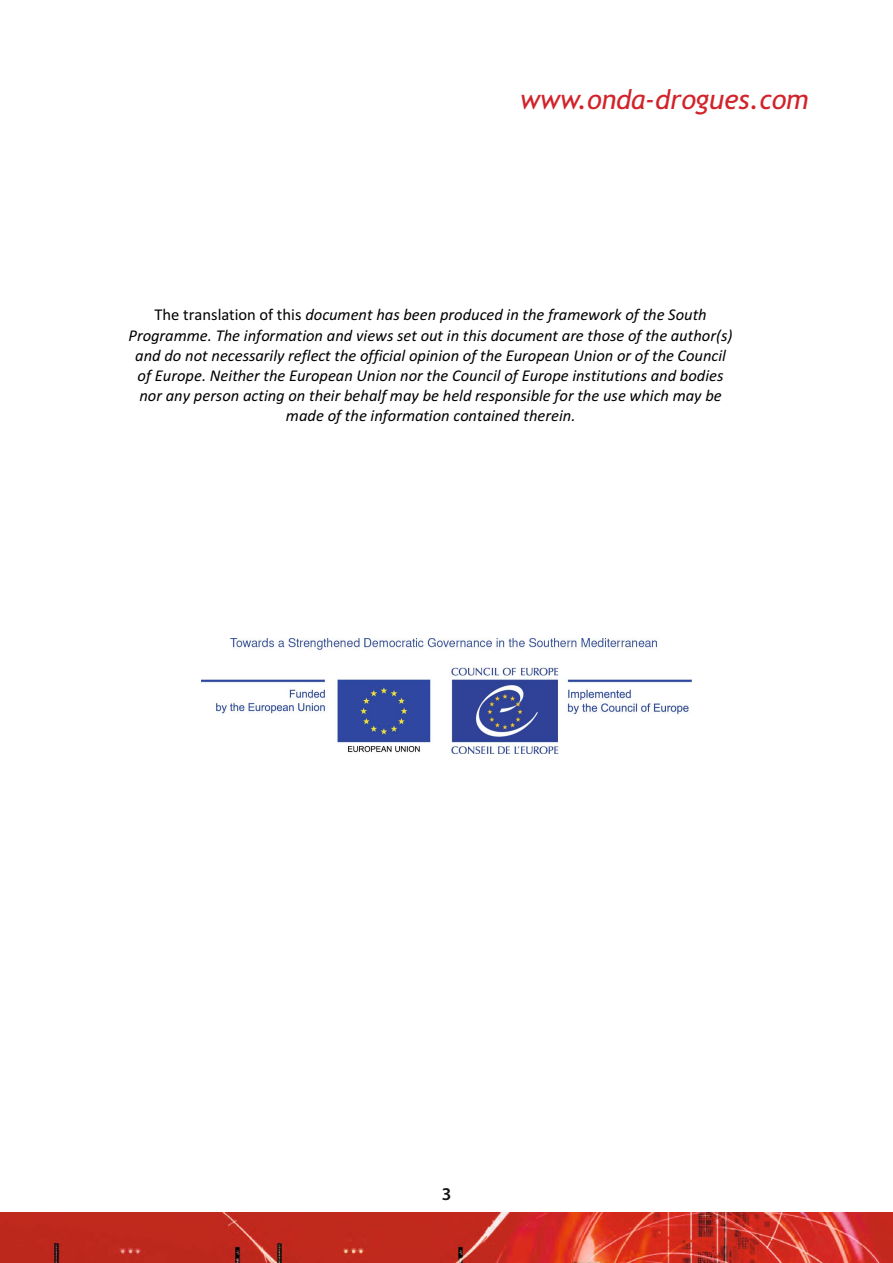
<style>
.page{position:relative;width:893px;height:1263px;background:#fff}
.page>*{position:absolute;margin:0;border:0;box-sizing:border-box;transform-origin:0 0}
.t1{font:27px "Trebuchet MS Italic+T42+DHMERL";color:#d2232a}
.t2{font:600 18px "Myriad Pro";color:#131413}
.t3{font:16.5px/20.1px "Calibri Italic+T42+RAEQNF";color:#000;text-align:center}
.s1{font-family:"Calibri+T42+BGZXBG"}
</style>
<div class="page">
<img style="left:0;top:1212px;width:893px;height:51px">
<img style="left:202px;top:638px;width:489px;height:115px">
<h1 class="t1" style="left:520px;top:90px;width:290px">www.onda-drogues.com</h1>
<p class="t3" style="left:129px;top:306px;width:605px"><span class="s1">The translation of this</span> document has been produced in the framework of the South Programme. The information and views set out in this document are those of the author(s) and do not necessarily reflect the official opinion of the European Union or of the Council of Europe. Neither the European Union nor the Council of Europe institutions and bodies nor any person acting on their behalf may be held responsible for the use which may be made of the information contained therein.</p>
<p class="t2" style="left:442px;top:1183px;width:11px">3</p>
</div>
